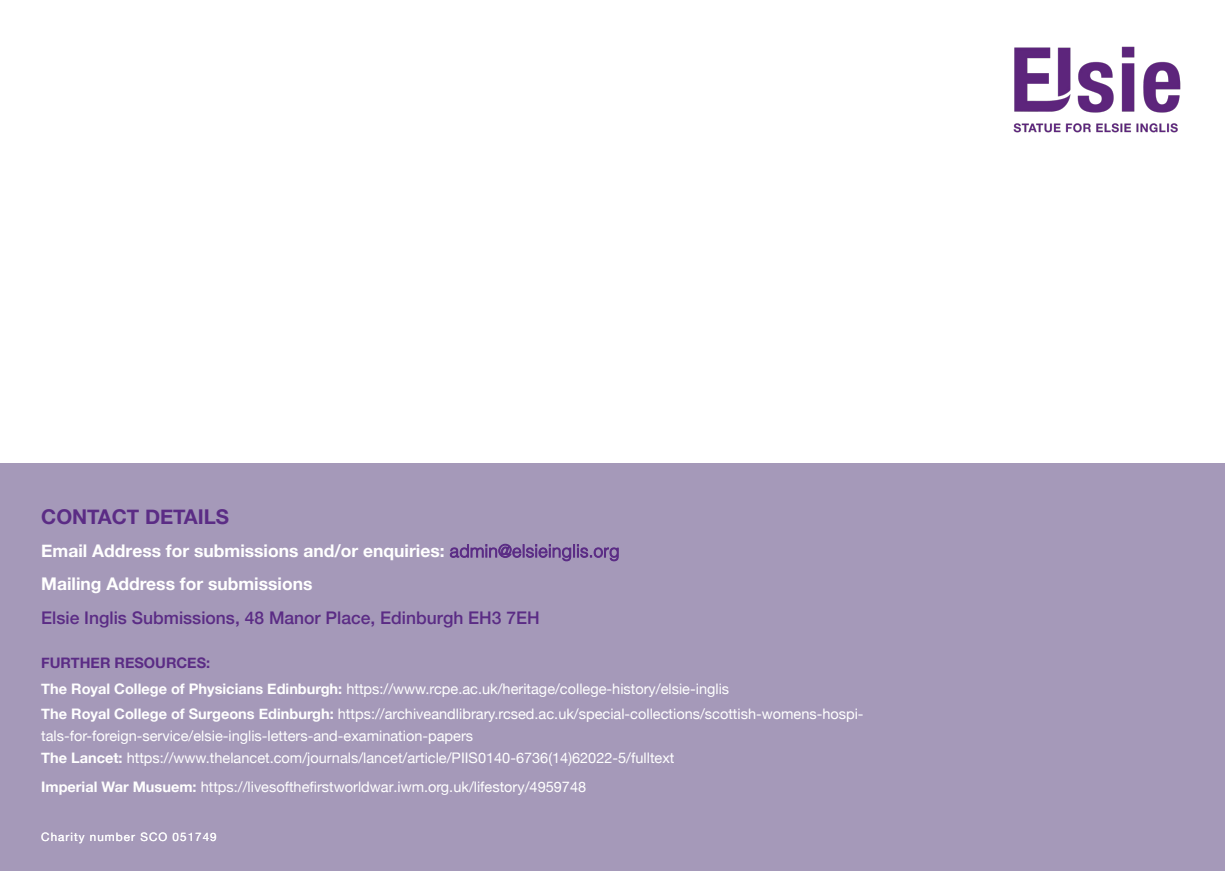
<style>
.page{position:relative;width:1225px;height:876px;background:#fff}
.page>*{position:absolute;margin:0;border:0;box-sizing:border-box;transform-origin:0 0}
.t1{font:700 20.4px "Helvetica Neue";color:#5b2c85}
.t2{font:700 17.4px/33.4px "Helvetica Neue";color:#fff}
.t3{font:500 17.4px "Helvetica Neue";color:#5b2c85}
.t4{font:14.6px/25.8px "Helvetica Neue";color:#fff}
.t5{font:11.6px "Helvetica Neue";letter-spacing:.09em;color:#fff}
.s1{font-family:"Helvetica LT Std";font-weight:300;color:#5b2c85}
.s2{font-weight:700;color:#5b2c85}
.s3{font-weight:700}
</style>
<div class="page">
<div style="left:0;top:463px;width:1225px;height:408px;background:#a599b9"></div>
<img style="left:1013px;top:46px;width:168px;height:87px">
<h1 class="t1" style="left:41px;top:501px;width:189px">CONTACT DETAILS</h1>
<p class="t2" style="left:41px;top:535px;width:580px">Email Address for submissions and/or enquiries: <span class="s1">admin@elsieinglis.org<br></span>Mailing Address for submissions</p>
<p class="t3" style="left:41px;top:604px;width:500px">Elsie Inglis Submissions, 48 Manor Place, Edinburgh EH3 7EH</p>
<p class="t4" style="left:41px;top:651px;width:824px"><span class="s2">FURTHER RESOURCES:<br></span><span class="s3">The Royal College of Physicians Edinburgh:</span> https://www.rcpe.ac.uk/heritage/college-history/elsie-inglis<br><span class="s3">The Royal College of Surgeons Edinburgh:</span> https://archiveandlibrary.rcsed.ac.uk/special-collections/scottish-womens-hospi-</p>
<p class="t4" style="left:41px;top:726px;width:635px;line-height:21.6px">tals-for-foreign-service/elsie-inglis-letters-and-examination-papers<br><span class="s3">The Lancet:</span> https://www.thelancet.com/journals/lancet/article/PIIS0140-6736(14)62022-5/fulltext</p>
<p class="t4" style="left:41px;top:774px;width:546px"><span class="s3">Imperial War Musuem:</span> https://livesofthefirstworldwar.iwm.org.uk/lifestory/4959748</p>
<p class="t5" style="left:158px;top:828px;width:46px">051749</p>
<p class="t5" style="left:41px;top:828px;width:177px">Charity number SCO 051749</p>
</div>
